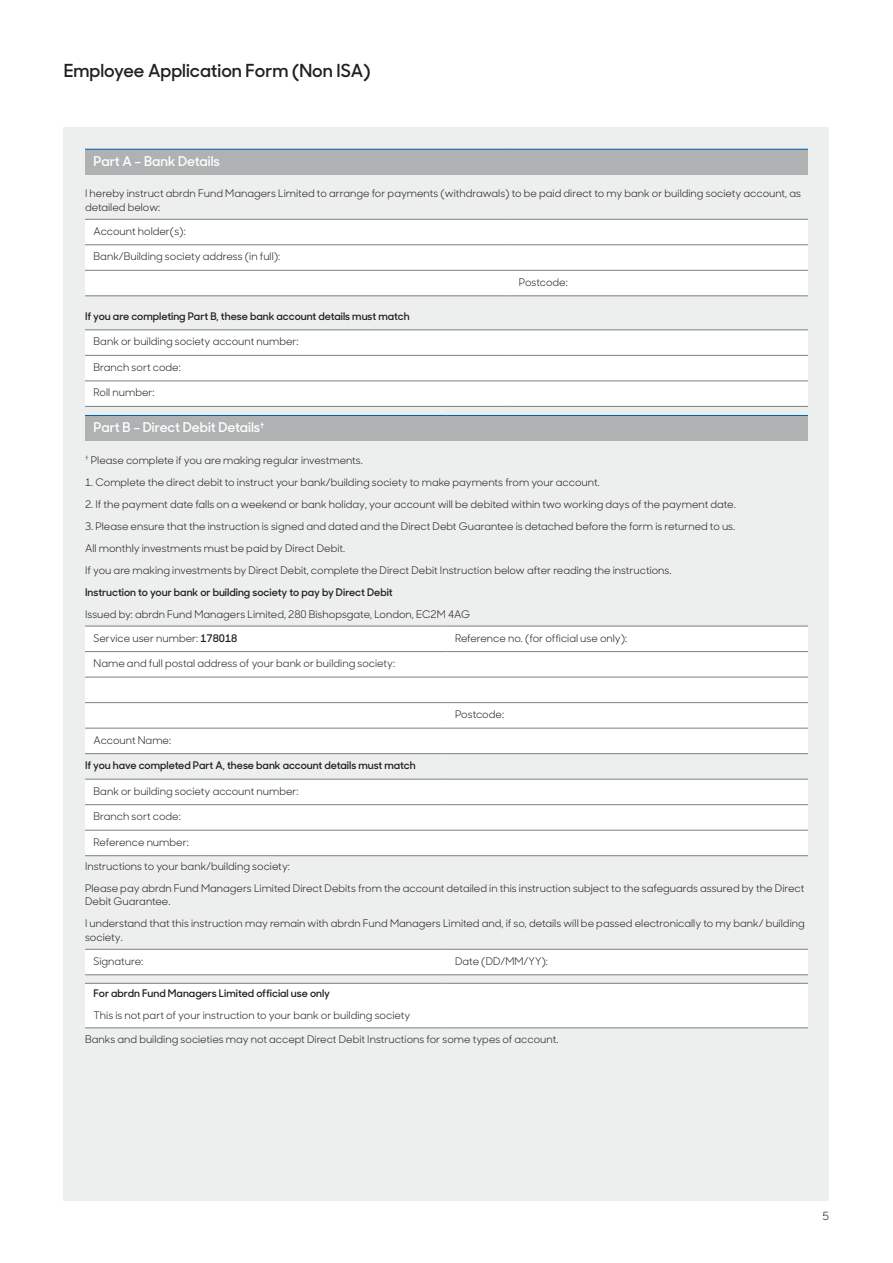
<style>
.page{position:relative;width:893px;height:1263px;background:#fff}
.page>*{position:absolute;margin:0;border:0;box-sizing:border-box;transform-origin:0 0}
.t1{font:600 18px "Sharp Sans Display No 1";color:#231f20}
.t2{font:600 13.5px "Sharp Sans Display No 1";color:#fff}
.t3{font:11.25px "Sharp Sans Display No 1";color:#231f20}
.t4{font:10.5px/22px "Sharp Sans Display No 1";color:#231f20}
.t5{font:600 10.5px "Sharp Sans Display No 1";color:#231f20}
.s1{font-weight:600}
</style>
<div class="page">
<div style="left:64px;top:128px;width:765px;height:1073px;background:#edeeee"></div>
<div style="left:85px;top:149px;width:723px;height:26px;background:#aeb2b2"></div>
<svg style="left:85px;top:220px;width:723px;height:185px;fill:#fff"></svg>
<hr style="left:85px;top:219px;width:425px;height:1px;background:#7b8080">
<hr style="left:510px;top:219px;width:298px;height:1px;background:#7b8080">
<hr style="left:85px;top:245px;width:425px;height:1px;background:#7b8080">
<hr style="left:510px;top:245px;width:298px;height:1px;background:#7b8080">
<hr style="left:85px;top:270px;width:425px;height:1px;background:#7b8080">
<hr style="left:510px;top:270px;width:298px;height:1px;background:#7b8080">
<hr style="left:85px;top:296px;width:425px;height:1px;background:#7b8080">
<hr style="left:510px;top:296px;width:298px;height:1px;background:#7b8080">
<hr style="left:85px;top:330px;width:425px;height:1px;background:#7b8080">
<hr style="left:510px;top:330px;width:298px;height:1px;background:#7b8080">
<hr style="left:85px;top:355px;width:425px;height:1px;background:#7b8080">
<hr style="left:510px;top:355px;width:298px;height:1px;background:#7b8080">
<hr style="left:85px;top:381px;width:425px;height:1px;background:#7b8080">
<hr style="left:510px;top:381px;width:298px;height:1px;background:#7b8080">
<hr style="left:85px;top:406px;width:425px;height:1px;background:#7b8080">
<hr style="left:510px;top:406px;width:298px;height:1px;background:#7b8080">
<hr style="left:85px;top:149px;width:425px;height:1px;background:#0160ad">
<hr style="left:510px;top:149px;width:298px;height:1px;background:#0160ad">
<div style="left:85px;top:415px;width:723px;height:26px;background:#aeb2b2"></div>
<svg style="left:85px;top:627px;width:723px;height:400px;fill:#fff"></svg>
<hr style="left:85px;top:855px;width:361px;height:1px;background:#7b8080">
<hr style="left:446px;top:855px;width:362px;height:1px;background:#7b8080">
<hr style="left:85px;top:1027px;width:361px;height:1px;background:#7b8080">
<hr style="left:446px;top:1027px;width:362px;height:1px;background:#7b8080">
<hr style="left:85px;top:626px;width:361px;height:1px;background:#7b8080">
<hr style="left:446px;top:626px;width:362px;height:1px;background:#7b8080">
<hr style="left:85px;top:651px;width:361px;height:1px;background:#7b8080">
<hr style="left:446px;top:651px;width:362px;height:1px;background:#7b8080">
<hr style="left:85px;top:677px;width:361px;height:1px;background:#7b8080">
<hr style="left:446px;top:677px;width:362px;height:1px;background:#7b8080">
<hr style="left:85px;top:702px;width:361px;height:1px;background:#7b8080">
<hr style="left:446px;top:702px;width:362px;height:1px;background:#7b8080">
<hr style="left:85px;top:728px;width:361px;height:1px;background:#7b8080">
<hr style="left:446px;top:728px;width:362px;height:1px;background:#7b8080">
<hr style="left:85px;top:753px;width:361px;height:1px;background:#7b8080">
<hr style="left:446px;top:753px;width:362px;height:1px;background:#7b8080">
<hr style="left:85px;top:779px;width:361px;height:1px;background:#7b8080">
<hr style="left:446px;top:779px;width:362px;height:1px;background:#7b8080">
<hr style="left:85px;top:804px;width:361px;height:1px;background:#7b8080">
<hr style="left:446px;top:804px;width:362px;height:1px;background:#7b8080">
<hr style="left:85px;top:830px;width:361px;height:1px;background:#7b8080">
<hr style="left:446px;top:830px;width:362px;height:1px;background:#7b8080">
<hr style="left:85px;top:949px;width:361px;height:1px;background:#7b8080">
<hr style="left:446px;top:949px;width:362px;height:1px;background:#7b8080">
<hr style="left:85px;top:974px;width:361px;height:1px;background:#7b8080">
<hr style="left:446px;top:974px;width:362px;height:1px;background:#7b8080">
<hr style="left:85px;top:983px;width:361px;height:1px;background:#7b8080">
<hr style="left:446px;top:983px;width:362px;height:1px;background:#7b8080">
<hr style="left:85px;top:415px;width:361px;height:1px;background:#0160ad">
<hr style="left:446px;top:415px;width:362px;height:1px;background:#0160ad">
<h1 class="t1" style="left:64px;top:57px;width:308px">Employee Application Form (Non ISA)</h1>
<p class="t2" style="left:94px;top:150px;width:128px">Part A – Bank Details</p>
<p class="t4" style="left:85px;top:186px;width:717px;line-height:13.5px">I hereby instruct abrdn Fund Managers Limited to arrange for payments (withdrawals) to be paid direct to my bank or building society account, as detailed below:</p>
<p class="t4" style="left:94px;top:219px;width:94px">Account holder(s):</p>
<p class="t4" style="left:94px;top:245px;width:188px">Bank/Building society address (in full):</p>
<p class="t4" style="left:519px;top:270px;width:50px">Postcode:</p>
<p class="t5" style="left:85px;top:308px;width:326px">If you are completing Part B, these bank account details must match</p>
<p class="t4" style="left:94px;top:330px;width:207px">Bank or building society account number:</p>
<p class="t4" style="left:94px;top:355px;width:89px">Branch sort code:</p>
<p class="t4" style="left:94px;top:381px;width:63px">Roll number:</p>
<p class="t2" style="left:94px;top:417px;width:173px">Part B – Direct Debit Details<sup>†</sup></p>
<p class="t4" style="left:85px;top:448px;width:279px"><sup>†</sup> Please complete if you are making regular investments.</p>
<p class="t4" style="left:85px;top:470px;width:516px">1. Complete the direct debit to instruct your bank/building society to make payments from your account.</p>
<p class="t4" style="left:85px;top:492px;width:652px">2. If the payment date falls on a weekend or bank holiday, your account will be debited within two working days of the payment date.</p>
<p class="t4" style="left:85px;top:514px;width:652px">3. Please ensure that the instruction is signed and dated and the Direct Debt Guarantee is detached before the form is returned to us.<br>All monthly investments must be paid by Direct Debit.<br>If you are making investments by Direct Debit, complete the Direct Debit Instruction below after reading the instructions.</p>
<p class="t5" style="left:85px;top:584px;width:309px">Instruction to your bank or building society to pay by Direct Debit</p>
<p class="t4" style="left:85px;top:602px;width:386px">Issued by: abrdn Fund Managers Limited, 280 Bishopsgate, London, EC2M 4AG</p>
<p class="t4" style="left:94px;top:626px;width:145px">Service user number: <span class="s1">178018</span></p>
<p class="t4" style="left:455px;top:626px;width:174px">Reference no. (for official use only):</p>
<p class="t4" style="left:94px;top:651px;width:303px">Name and full postal address of your bank or building society:</p>
<p class="t4" style="left:455px;top:702px;width:50px">Postcode:</p>
<p class="t4" style="left:94px;top:728px;width:79px">Account Name:</p>
<p class="t5" style="left:85px;top:757px;width:332px">If you have completed Part A, these bank account details must match</p>
<p class="t4" style="left:94px;top:779px;width:207px">Bank or building society account number:</p>
<p class="t4" style="left:94px;top:805px;width:89px">Branch sort code:</p>
<p class="t4" style="left:94px;top:830px;width:97px">Reference number:</p>
<p class="t4" style="left:85px;top:854px;width:721px">Instructions to your bank/building society:<br>Please pay abrdn Fund Managers Limited Direct Debits from the account detailed in this instruction subject to the safeguards assured by the Direct</p>
<p class="t4" style="left:85px;top:890px;width:721px">Debit Guarantee.<br>I understand that this instruction may remain with abrdn Fund Managers Limited and, if so, details will be passed electronically to my bank/ building</p>
<p class="t4" style="left:85px;top:925px;width:39px">society.</p>
<p class="t4" style="left:94px;top:949px;width:51px">Signature:</p>
<p class="t4" style="left:455px;top:949px;width:94px">Date (DD/MM/YY):</p>
<p class="t5" style="left:94px;top:985px;width:238px">For abrdn Fund Managers Limited official use only</p>
<p class="t4" style="left:94px;top:1004px;width:318px">This is not part of your instruction to your bank or building society</p>
<p class="t4" style="left:85px;top:1028px;width:475px">Banks and building societies may not accept Direct Debit Instructions for some types of account.</p>
<p class="t3" style="left:823px;top:1207px;width:8px">5</p>
</div>
